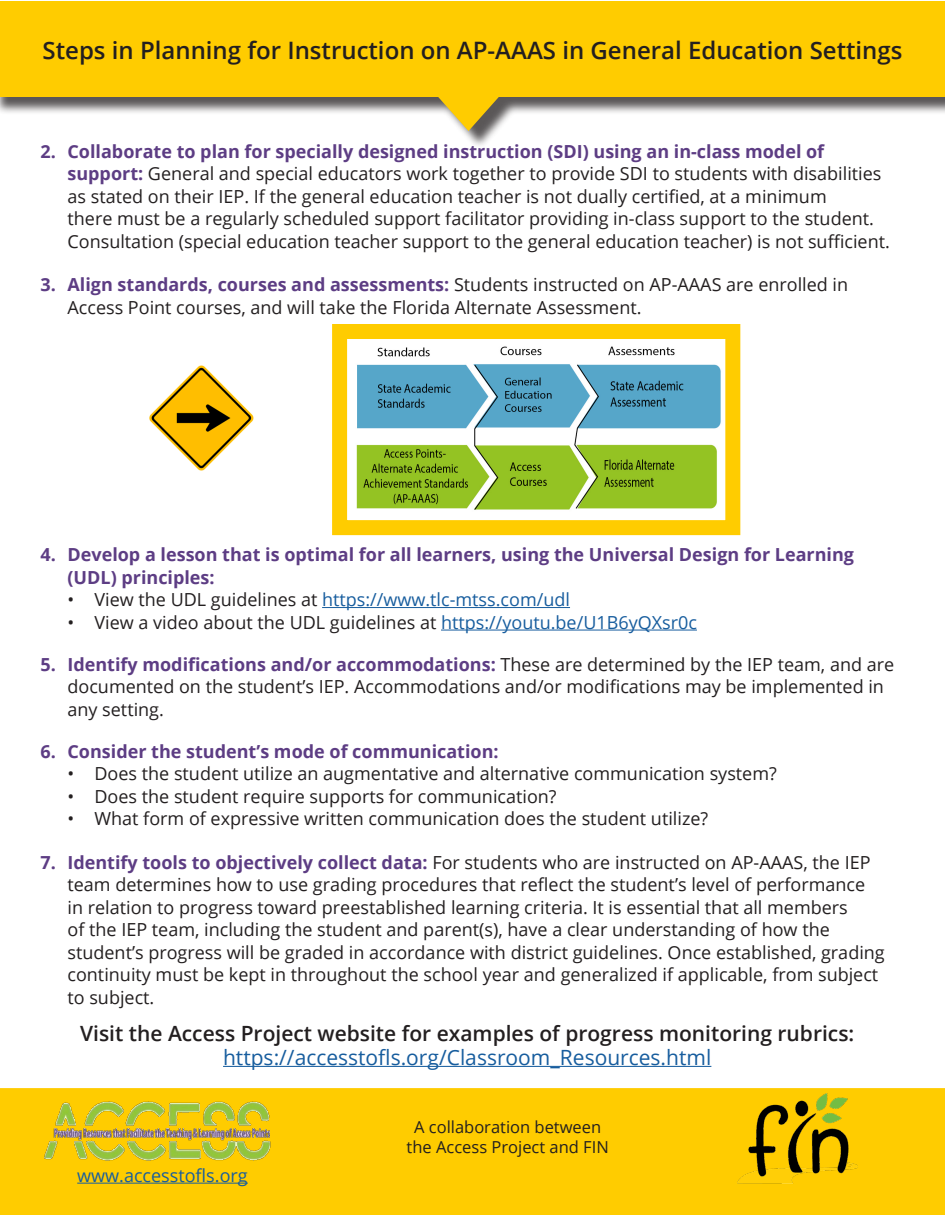
<style>
.page{position:relative;width:945px;height:1215px;background:#fff}
.page>*{position:absolute;margin:0;border:0;box-sizing:border-box;transform-origin:0 0}
.t1{font:600 24px "Open Sans";color:#231f20}
.t2{font:600 21px "Open Sans";color:#231f20}
.t3{font:21px "Open Sans";color:#175d9e}
.t4{font:18px/22.5px "Open Sans";color:#231f20}
.t5{font:700 18px/22.5px "Open Sans";color:#5d3d84}
.t6{font:18px "Open Sans";color:#175d9e}
.t7{font:16.5px "Open Sans";color:#231f20}
.s1{font-weight:700;color:#5d3d84}
.s2{color:#231f20}
.s3{color:#175d9e}
</style>
<div class="page">
<hr style="left:322px;top:607px;width:248px;height:1px;background:#175d9e">
<hr style="left:441px;top:630px;width:256px;height:1px;background:#175d9e">
<img style="left:356px;top:346px;width:365px;height:164px">
<div style="left:332px;top:324px;width:408px;height:211px;border:15px solid #fc0"></div>
<div style="left:0;top:3px;width:945px;height:146px;background:#231f20;opacity:.75"></div>
<svg style="left:430px;top:96px;width:77px;height:35px"></svg>
<div style="left:0;top:1px;width:945px;height:95px;background:#fc0"></div>
<div style="left:0;top:1088px;width:945px;height:127px;background:#fc0"></div>
<hr style="left:77px;top:1183px;width:171px;height:1px;background:#175d9e">
<hr style="left:223px;top:1066px;width:488px;height:1px;background:#175d9e">
<img style="left:149px;top:365px;width:105px;height:106px">
<img style="left:36px;top:1100px;width:245px;height:61px">
<img style="left:737px;top:1094px;width:121px;height:91px">
<p class="t1" style="left:43px;top:34px;width:861px">Steps in Planning for Instruction on AP-AAAS in General Education Settings</p>
<p class="t4" style="left:68px;top:139px;width:824px;text-indent:-27px"><span class="s1">2. Collaborate to plan for specially designed instruction (SDI) using an in-class model of support:</span> General and special educators work together to provide SDI to students with disabilities as stated on their IEP. If the general education teacher is not dually certified, at a minimum<br>there must be a regularly scheduled support facilitator providing in-class support to the student.<br>Consultation (special education teacher support to the general education teacher) is not sufficient.</p>
<p class="t4" style="left:68px;top:273px;width:782px;text-indent:-27px"><span class="s1">3. Align standards, courses and assessments:</span> Students instructed on AP-AAAS are enrolled in<br>Access Point courses, and will take the Florida Alternate Assessment.</p>
<p class="t5" style="left:68px;top:543px;width:788px;text-indent:-27px">4. Develop a lesson that is optimal for all learners, using the Universal Design for Learning (UDL) principles:</p>
<p class="t6" style="left:68px;top:587px;width:504px"><span class="s2">• View the UDL guidelines at</span> https://www.tlc-mtss.com/udl</p>
<p class="t4" style="left:68px;top:610px;width:631px">• View a video about the UDL guidelines at <span class="s3">https://youtu.be/U1B6yQXsr0c</span></p>
<p class="t4" style="left:68px;top:652px;width:828px;text-indent:-27px"><span class="s1">5. Identify modifications and/or accommodations:</span> These are determined by the IEP team, and are documented on the student’s IEP. Accommodations and/or modifications may be implemented in any setting.</p>
<p class="t5" style="left:40px;top:739px;width:460px">6. Consider the student’s mode of communication:</p>
<p class="t4" style="left:68px;top:762px;width:711px">• Does the student utilize an augmentative and alternative communication system?</p>
<p class="t4" style="left:68px;top:784px;width:491px">• Does the student require supports for communication?</p>
<p class="t4" style="left:68px;top:807px;width:642px">• What form of expressive written communication does the student utilize?</p>
<p class="t4" style="left:68px;top:850px;width:819px;text-indent:-27px"><span class="s1">7. Identify tools to objectively collect data:</span> For students who are instructed on AP-AAAS, the IEP team determines how to use grading procedures that reflect the student’s level of performance in relation to progress toward preestablished learning criteria. It is essential that all members<br>of the IEP team, including the student and parent(s), have a clear understanding of how the student’s progress will be graded in accordance with district guidelines. Once established, grading continuity must be kept in throughout the school year and generalized if applicable, from subject to subject.</p>
<p class="t2" style="left:80px;top:1019px;width:776px">Visit the Access Project website for examples of progress monitoring rubrics:</p>
<p class="t3" style="left:223px;top:1043px;width:490px">https://accesstofls.org/Classroom_Resources.html</p>
<p class="t6" style="left:77px;top:1163px;width:172px">www.accesstofls.org</p>
<p class="t7" style="left:414px;top:1116px;width:189px">A collaboration between</p>
<p class="t7" style="left:407px;top:1135px;width:204px">the Access Project and FIN</p>
</div>
